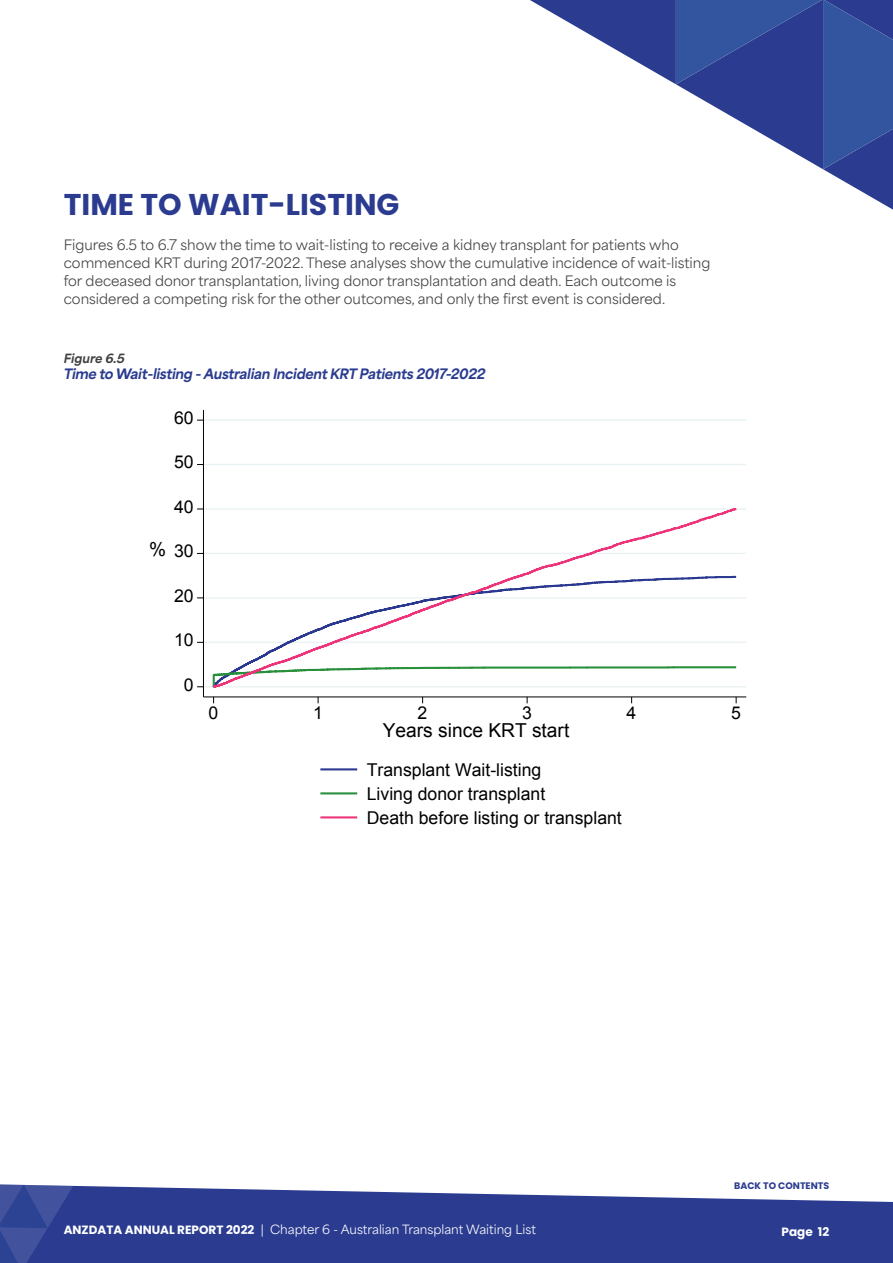
<style>
.page{position:relative;width:893px;height:1263px;background:#fff}
.page>*{position:absolute;margin:0;border:0;box-sizing:border-box;transform-origin:0 0}
.t1{font:700 30px "Poppins";color:#2b3c90}
.t2{font:19.2px "Arial";color:#000}
.t3{font:17.7px/24px "Arial";color:#000}
.t4{font:13.5px/18px "Area Normal";color:#414042}
.t5{font:italic 800 13.5px "Area Normal";letter-spacing:-.02em;color:#2b3c90}
.t6{font:12px "Area Normal";color:#fff}
.t7{font:italic 800 12px "Area Normal";color:#414042}
.t8{font:700 12px "Poppins";color:#fff}
.t9{font:700 9.45px "Poppins";color:#2b3c90}
.s1{font-size:19.2px}
.s2{font-family:"Poppins";font-weight:700}
</style>
<div class="page">
<svg style="left:73px;top:1185px;width:820px;height:78px;fill:#2b3c90"></svg>
<svg style="left:0;top:1184px;width:73px;height:79px"></svg>
<hr style="left:203px;top:686px;width:543px;height:1px;background:#eaf2f3">
<hr style="left:203px;top:642px;width:543px;height:1px;background:#eaf2f3">
<hr style="left:203px;top:597px;width:543px;height:2px;background:#eaf2f3">
<hr style="left:203px;top:553px;width:543px;height:1px;background:#eaf2f3">
<hr style="left:203px;top:508px;width:543px;height:2px;background:#eaf2f3">
<hr style="left:203px;top:464px;width:543px;height:1px;background:#eaf2f3">
<hr style="left:203px;top:419px;width:543px;height:2px;background:#eaf2f3">
<svg style="left:211px;top:508px;width:527px;height:180px"></svg>
<hr style="left:203px;top:410px;width:1px;height:287px;background:#000">
<hr style="left:203px;top:696px;width:543px;height:1px;background:#000">
<hr style="left:320px;top:768px;width:37px;height:2px;background:#2a388f">
<hr style="left:320px;top:792px;width:37px;height:2px;background:#288f3b">
<hr style="left:320px;top:816px;width:37px;height:2px;background:#ed3379">
<svg style="left:530px;top:0;width:363px;height:210px"></svg>
<h1 class="t1" style="left:64px;top:187px;width:337px">TIME TO WAIT-LISTING</h1>
<p class="t4" style="left:64px;top:234px;width:648px">Figures 6.5 to 6.7 show the time to wait-listing to receive a kidney transplant for patients who commenced KRT during 2017-2022. These analyses show the cumulative incidence of wait-listing for deceased donor transplantation, living donor transplantation and death. Each outcome is considered a competing risk for the other outcomes, and only the first event is considered.</p>
<p class="t7" style="left:64px;top:347px;width:62px">Figure 6.5</p>
<p class="t5" style="left:64px;top:361px;width:423px">Time to Wait-listing - Australian Incident KRT Patients 2017-2022</p>
<h3 class="t3" style="left:174px;top:406px;width:21px">60</h3>
<h3 class="t3" style="left:174px;top:450px;width:21px">50</h3>
<h3 class="t3" style="left:174px;top:495px;width:21px">40</h3>
<h3 class="t3" style="left:149px;top:539px;width:46px"><span class="s1">%</span> 30</h3>
<h3 class="t3" style="left:174px;top:584px;width:21px">20</h3>
<h3 class="t3" style="left:174px;top:628px;width:21px">10</h3>
<h3 class="t3" style="left:184px;top:672px;width:11px">0</h3>
<h3 class="t3" style="left:209px;top:701px;width:11px">0</h3>
<h3 class="t3" style="left:313px;top:701px;width:11px">1</h3>
<h3 class="t3" style="left:418px;top:701px;width:11px">2</h3>
<h3 class="t3" style="left:522px;top:701px;width:11px">3</h3>
<h3 class="t3" style="left:627px;top:701px;width:11px">4</h3>
<h3 class="t3" style="left:731px;top:701px;width:11px">5</h3>
<h2 class="t2" style="left:383px;top:718px;width:188px">Years since KRT start</h2>
<h3 class="t3" style="left:367px;top:758px;width:257px">Transplant Wait-listing<br>Living donor transplant<br>Death before listing or transplant</h3>
<p class="t9" style="left:734px;top:1180px;width:96px">BACK TO CONTENTS</p>
<p class="t6" style="left:64px;top:1219px;width:474px"><span class="s2">ANZDATA ANNUAL REPORT 2022</span> | Chapter 6 - Australian Transplant Waiting List</p>
<p class="t8" style="left:782px;top:1225px;width:49px">Page 12</p>
</div>
